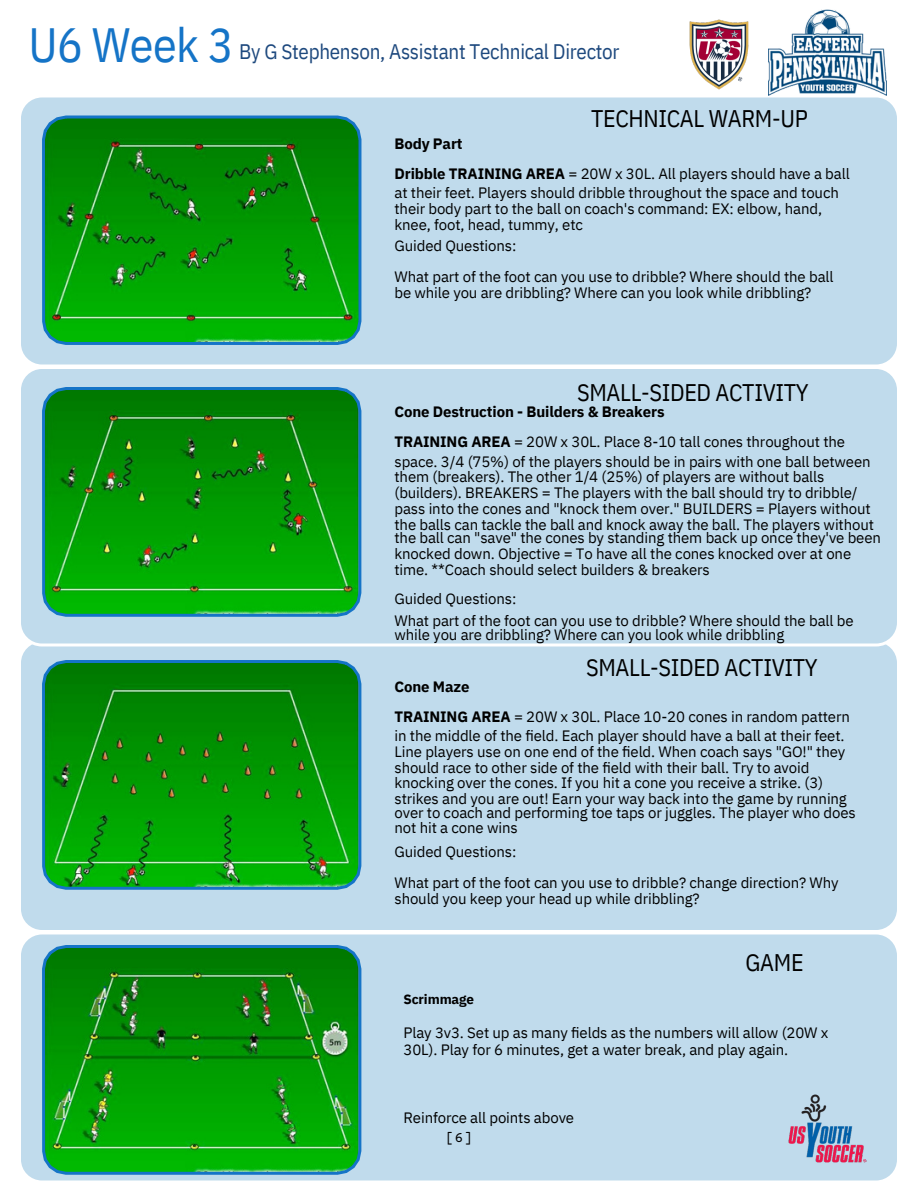
<style>
.page{position:relative;width:918px;height:1188px;background:#fff}
.page>*{position:absolute;margin:0;border:0;box-sizing:border-box;transform-origin:0 0}
.t1{font:48px "IBM Plex Sans Cond";letter-spacing:-.015em;color:#1574c7}
.t2{font:24px "IBM Plex Sans Cond";letter-spacing:-.015em;color:#000}
.t3{font:21px "IBM Plex Sans Cond";letter-spacing:-.015em;color:#1e497e}
.t4{font:15px/15.8px "IBM Plex Sans";letter-spacing:-.01em;color:#000}
.t5{font:700 15px/30.3px "IBM Plex Sans";letter-spacing:-.01em;color:#000}
.t6{font:15px "Courier Prime";color:#000}
.t7{font:700 13.5px "IBM Plex Sans";letter-spacing:-.01em;color:#000}
.s1{font-weight:700}
.s2{font-weight:400}
</style>
<div class="page">
<div style="left:21px;top:934px;width:876px;height:247px;background:#c0dbec"></div>
<div style="left:21px;top:646px;width:876px;height:284px;background:#c0dbec"></div>
<div style="left:21px;top:369px;width:876px;height:277px;background:#c0dbec"></div>
<div style="left:21px;top:94px;width:876px;height:271px;background:#c0dbec"></div>
<svg style="left:42px;top:116px;width:319px;height:229px;background:#099610"></svg>
<svg style="left:42px;top:660px;width:319px;height:230px;background:#099611"></svg>
<svg style="left:42px;top:387px;width:319px;height:230px;background:#099710"></svg>
<svg style="left:42px;top:945px;width:319px;height:230px;background:#0d9714"></svg>
<img style="left:768px;top:9px;width:118px;height:87px">
<img style="left:683px;top:19px;width:73px;height:78px">
<img style="left:782px;top:1088px;width:92px;height:82px">
<h2 class="t1" style="left:28px;top:13px;width:207px">U6 Week 3</h2>
<h4 class="t3" style="left:239px;top:37px;width:382px">By G Stephenson, Assistant Technical Director</h4>
<p class="t2" style="left:591px;top:102px;width:218px">TECHNICAL WARM-UP</p>
<p class="t4" style="left:395px;top:128px;width:457px;line-height:30.3px"><span class="s1">Body Part<br>Dribble TRAINING AREA</span> = 20W x 30L. All players should have a ball</p>
<p class="t4" style="left:395px;top:185px;width:446px">at their feet. Players should dribble throughout the space and touch their body part to the ball on coach's command: EX: elbow, hand, knee, foot, head, tummy, etc</p>
<p class="t4" style="left:395px;top:230px;width:441px;line-height:31.5px">Guided Questions:<br>What part of the foot can you use to dribble? Where should the ball</p>
<h2 class="t4" style="left:395px;top:285px;width:418px">be while you are dribbling? Where can you look while dribbling?</h2>
<p class="t2" style="left:577px;top:377px;width:233px">SMALL-SIDED ACTIVITY</p>
<h4 class="t5" style="left:395px;top:396px;width:452px">Cone Destruction - Builders &amp; Breakers<br>TRAINING AREA <span class="s2">= 20W x 30L. Place 8-10 tall cones throughout the</span></h4>
<h4 class="t4" style="left:395px;top:453px;width:481px">space. 3/4 (75%) of the players should be in pairs with one ball between them (breakers). The other 1/4 (25%) of players are without balls (builders). BREAKERS = The players with the ball should try to dribble/ pass into the cones and "knock them over." BUILDERS = Players without the balls can tackle the ball and knock away the ball. The players without</h4>
<h4 class="t4" style="left:395px;top:530px;width:488px">the ball can "save" the cones by standing them back up once they've been knocked down. Objective = To have all the cones knocked over at one time. **Coach should select builders &amp; breakers</h4>
<h4 class="t4" style="left:395px;top:587px;width:461px;line-height:22.5px">Guided Questions:<br>What part of the foot can you use to dribble? Where should the ball be</h4>
<h4 class="t4" style="left:395px;top:626px;width:391px">while you are dribbling? Where can you look while dribbling</h4>
<h4 class="t2" style="left:586px;top:651px;width:233px">SMALL-SIDED ACTIVITY</h4>
<p class="t4" style="left:395px;top:671px;width:457px;line-height:30.3px"><span class="s1">Cone Maze<br>TRAINING AREA</span> = 20W x 30L. Place 10-20 cones in random pattern</p>
<p class="t4" style="left:395px;top:728px;width:454px">in the middle of the field. Each player should have a ball at their feet.<br>Line players use on one end of the field. When coach says "GO!" they should race to other side of the field with their ball. Try to avoid knocking over the cones. If you hit a cone you receive a strike. (3) strikes and you are out! Earn your way back into the game by running</p>
<p class="t4" style="left:395px;top:804px;width:463px">over to coach and performing toe taps or juggles. The player who does not hit a cone wins</p>
<p class="t4" style="left:395px;top:843px;width:123px">Guided Questions:</p>
<h4 class="t4" style="left:395px;top:875px;width:446px">What part of the foot can you use to dribble? change direction? Why should you keep your head up while dribbling?</h4>
<p class="t7" style="left:404px;top:990px;width:72px">Scrimmage</p>
<h2 class="t2" style="left:746px;top:947px;width:60px">GAME</h2>
<h4 class="t4" style="left:404px;top:1024px;width:427px;line-height:16.8px">Play 3v3. Set up as many fields as the numbers will allow (20W x<br>30L). Play for 6 minutes, get a water break, and play again.</h4>
<h2 class="t4" style="left:404px;top:1109px;width:172px">Reinforce all points above</h2>
<p class="t6" style="left:445px;top:1131px;width:28px">[6]</p>
</div>
